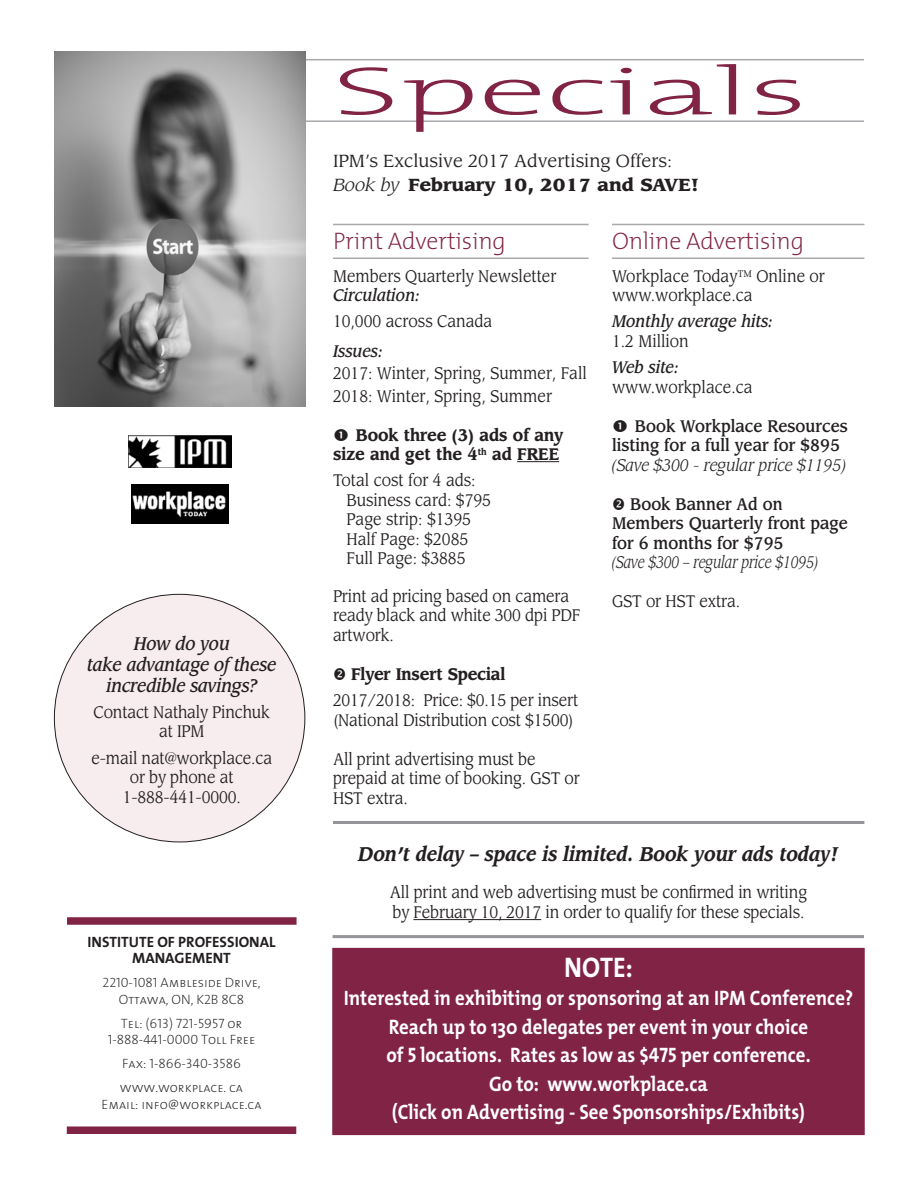
<style>
.page{position:relative;width:918px;height:1188px;background:#fff}
.page>*{position:absolute;margin:0;border:0;box-sizing:border-box;transform-origin:0 0}
.t1{font:200 69px "The Mix";letter-spacing:-.01em;color:#812345;scale:2 1}
.t2{font:700 28.5px "The Mix";color:#fff;scale:.9 1}
.t3{font:200 24px "The Mix";letter-spacing:-.01em;color:#812345}
.t4{font:700 21px/28.5px "The Mix";color:#fff;text-align:center;scale:.9 1}
.t5{font:italic 700 19.5px "Leawood Std";letter-spacing:-.01em;color:#231f20;scale:.9 1}
.t6{font:italic 500 18px/21px "Leawood Std";letter-spacing:-.01em;color:#231f20;text-align:center;scale:.9 1}
.t7{font:17.25px/24px "Leawood Std";color:#231f20}
.t8{font:16.5px/19.5px "Leawood Std";letter-spacing:-.01em;color:#231f20;scale:.9 1}
.t9{font:500 16.5px/19.5px "Leawood Std";color:#231f20;scale:.9 1}
.t10{font:italic 500 16.5px "Leawood Std";color:#231f20;scale:.9 1}
.t11{font:700 16.5px/19.5px "Leawood Std";color:#231f20;scale:.9 1}
.t12{font:italic 16.5px "Leawood Std";color:#231f20;scale:.9 1}
.t13{font:italic 16.5px "Leawood Std";color:#231f20;scale:.79 1}
.t14{font:15px/16.5px "The Mix Bold Caps";color:#231f20;text-align:center}
.t15{font:13.5px/16.5px "The Mix Extra Light Caps";color:#231f20;text-align:center}
.s1{font-style:italic}
.s2{font-weight:900}
.s3{font-weight:700}
.s4{font-family:"The Mix Bold Caps";font-weight:400}
</style>
<div class="page">
<hr style="left:306px;top:59px;width:558px;height:1px;background:#a8a9ad">
<hr style="left:306px;top:120px;width:558px;height:2px;background:#a8a9ad">
<div style="left:67px;top:1126px;width:229px;height:8px;background:#812345"></div>
<div style="left:67px;top:917px;width:230px;height:8px;background:#812345"></div>
<img style="left:129px;top:435px;width:102px;height:33px">
<img style="left:131px;top:485px;width:97px;height:39px">
<img style="left:54px;top:52px;width:252px;height:354px">
<hr style="left:333px;top:224px;width:256px;height:1px;background:#a8a9ad">
<hr style="left:333px;top:258px;width:256px;height:1px;background:#a8a9ad">
<hr style="left:517px;top:461px;width:42px;height:1px;background:#231f20">
<hr style="left:612px;top:224px;width:252px;height:1px;background:#a8a9ad">
<hr style="left:612px;top:258px;width:252px;height:1px;background:#a8a9ad">
<div style="left:333px;top:949px;width:531px;height:185px;background:#812345"></div>
<div style="left:332px;top:948px;width:533px;height:187px;border:2px solid #812345"></div>
<hr style="left:413px;top:919px;width:128px;height:1px;background:#231f20">
<div style="left:54px;top:594px;width:251px;height:248px;background:#f7edef;border-radius:50%"></div>
<hr style="left:333px;top:821px;width:531px;height:3px;background:#939598">
<hr style="left:333px;top:935px;width:531px;height:3px;background:#939598">
<p class="t6" style="left:87px;top:633px;width:212px">How do you<br>take advantage of these incredible savings?</p>
<p class="t8" style="left:94px;top:703px;width:197px;text-align:center">Contact Nathaly Pinchuk at IPM</p>
<p class="t8" style="left:91px;top:748px;width:202px;text-align:center">e-mail nat@workplace.ca or by phone at<br>1-888-441-0000.</p>
<p class="t14" style="left:87px;top:933px;width:190px">INSTITUTE OF PROFESSIONAL<br>MANAGEMENT</p>
<p class="t15" style="left:103px;top:974px;width:159px">2210-1081 Ambleside Drive,<br>Ottawa, ON, K2B 8C8</p>
<p class="t15" style="left:108px;top:1015px;width:149px">Tel: (613) 721-5957 or<br>1-888-441-0000 Toll Free</p>
<p class="t15" style="left:120px;top:1051px;width:125px;line-height:24px;text-align:left">Fax: 1-866-340-3586 www.workplace. ca</p>
<p class="t15" style="left:102px;top:1096px;width:162px">Email: info@workplace.ca</p>
<h1 class="t1" style="left:332px;top:34px;width:240px">Specials</h1>
<p class="t7" style="left:333px;top:149px;width:368px">IPM’s Exclusive 2017 Advertising Offers:<br><span class="s1">Book by</span> <span class="s2">February 10, 2017 and SAVE!</span></p>
<h3 class="t3" style="left:333px;top:221px;width:174px">Print Advertising</h3>
<p class="t8" style="left:333px;top:266px;width:250px">Members Quarterly Newsletter</p>
<p class="t10" style="left:333px;top:285px;width:98px">Circulation:</p>
<p class="t8" style="left:333px;top:312px;width:179px">10,000 across Canada</p>
<p class="t10" style="left:333px;top:340px;width:57px">Issues:</p>
<p class="t8" style="left:333px;top:362px;width:284px;line-height:22.5px">2017: Winter, Spring, Summer, Fall<br>2018: Winter, Spring, Summer</p>
<p class="t11" style="left:333px;top:425px;width:257px">■ Book three (3) ads of any size and get the 4<sup>th</sup> ad FREE</p>
<p class="t8" style="left:346px;top:471px;width:162px;text-indent:-14px">Total cost for 4 ads:<br>Business card: $795<br>Page strip: $1395<br>Half Page: $2085<br>Full Page: $3885</p>
<p class="t8" style="left:333px;top:586px;width:276px">Print ad pricing based on camera ready black and white 300 dpi PDF artwork.</p>
<p class="t8" style="left:333px;top:661px;width:274px;line-height:26.2px">□ <span class="s3">Flyer Insert Special<br></span>2017/2018: Price: $0.15 per insert</p>
<p class="t8" style="left:333px;top:710px;width:269px">(National Distribution cost $1500)</p>
<p class="t8" style="left:333px;top:749px;width:276px">All print advertising must be prepaid at time of booking. GST or<br>HST extra.</p>
<h3 class="t3" style="left:612px;top:221px;width:194px">Online Advertising</h3>
<p class="t8" style="left:612px;top:266px;width:238px">Workplace Today™ Online or www.workplace.ca</p>
<p class="t10" style="left:612px;top:311px;width:180px">Monthly average hits:</p>
<p class="t8" style="left:612px;top:331px;width:87px">1.2 Million</p>
<p class="t10" style="left:612px;top:357px;width:76px">Web site:</p>
<p class="t8" style="left:612px;top:377px;width:158px">www.workplace.ca</p>
<p class="t9" style="left:612px;top:416px;width:264px">■ Book Workplace Resources listing for a full year for $895</p>
<p class="t12" style="left:612px;top:455px;width:261px">(Save $300 - regular price $1195)</p>
<p class="t9" style="left:612px;top:494px;width:264px">□ Book Banner Ad on<br>Members Quarterly front page for 6 months for $795</p>
<p class="t13" style="left:612px;top:552px;width:262px">(Save $300 – regular price $1095)</p>
<p class="t8" style="left:612px;top:592px;width:144px">GST or HST extra.</p>
<p class="t5" style="left:358px;top:842px;width:535px">Don’t delay – space is limited. Book your ads today!</p>
<p class="t8" style="left:390px;top:883px;width:465px">All print and web advertising must be confirmed in writing by February 10, 2017 in order to qualify for these specials.</p>
<h2 class="t2" style="left:564px;top:943px;width:78px">NOTE:</h2>
<p class="t4" style="left:344px;top:983px;width:568px">Interested in exhibiting or sponsoring at an IPM Conference?<br>Reach up to 130 delegates per event in your choice<br>of <span class="s4">5</span> locations. Rates as low as $<span class="s4">475</span> per conference.<br>Go to: www.workplace.ca<br>(Click on Advertising - See Sponsorships/Exhibits)</p>
</div>
